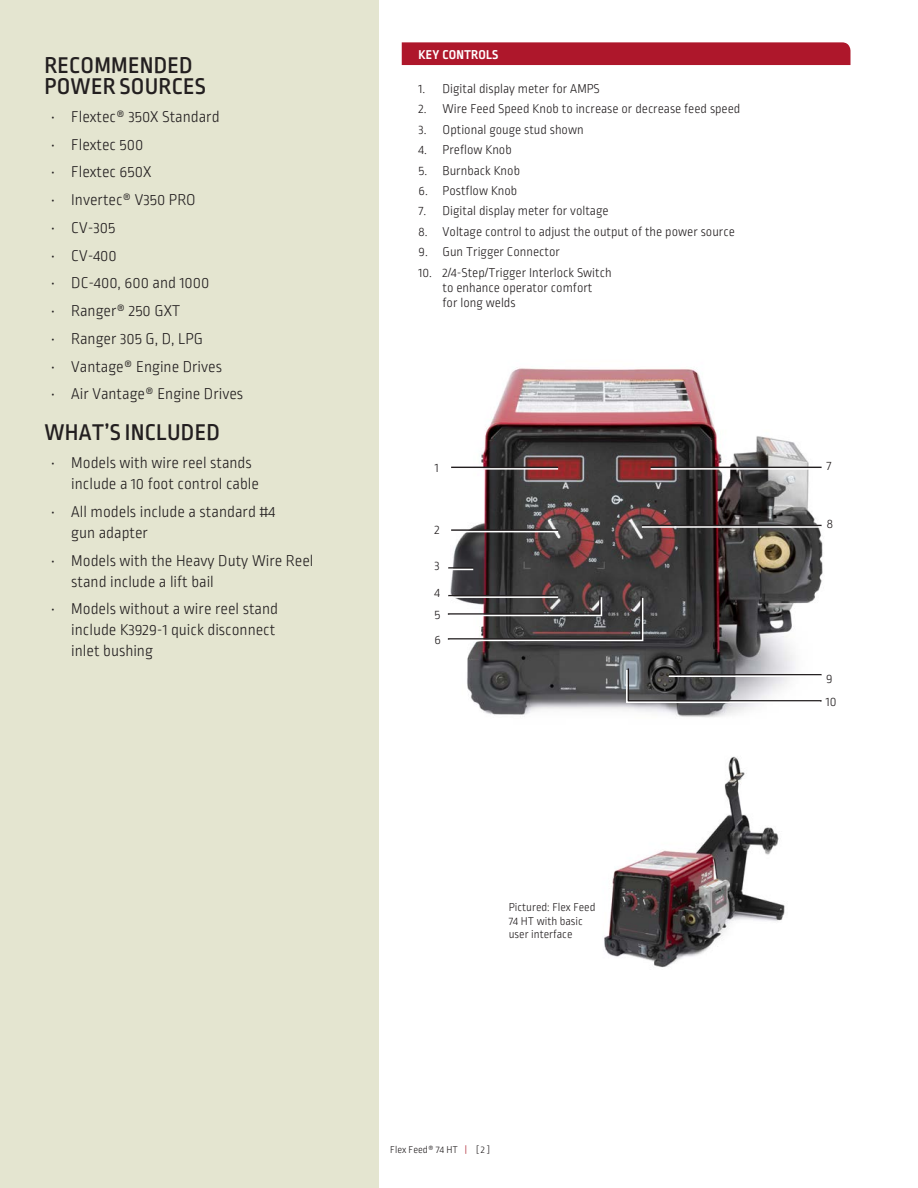
<style>
.page{position:relative;width:918px;height:1188px;background:#fff}
.page>*{position:absolute;margin:0;border:0;box-sizing:border-box;transform-origin:0 0}
._04-Main_Text{font:500 24px/21px "Ropa Sans Pro";letter-spacing:.01em;color:#231f20}
.t1{font:300 16.5px/21px "Ropa Sans Pro";color:#231f20}
.P_R_Q_Bullet_Points{font:300 13.5px/15px "Ropa Sans Pro";color:#231f20}
.Red_Sub_Head{font:700 13.5px "Ropa Sans Pro";letter-spacing:.01em;color:#fff}
.t2{font:300 12px/13.5px "Ropa Sans Pro";color:#231f20}
.t3{font:300 10.5px "Ropa Sans Pro";color:#231f20}
.s1{color:#ab1e2c}
</style>
<div class="page">
<div style="left:0;top:0;width:379px;height:1188px;background:#e4e5d0"></div>
<img style="left:604px;top:756px;width:181px;height:212px">
<img style="left:450px;top:368px;width:373px;height:350px">
<div style="left:402px;top:42px;width:448px;height:23px;background:#ae172b"></div>
<hr style="left:451px;top:467px;width:107px;height:1px;background:#231f20">
<hr style="left:651px;top:467px;width:171px;height:1px;background:#231f20">
<hr style="left:642px;top:525px;width:180px;height:1px;background:#231f20">
<hr style="left:451px;top:529px;width:107px;height:2px;background:#231f20">
<hr style="left:448px;top:567px;width:25px;height:2px;background:#231f20">
<hr style="left:451px;top:468px;width:107px;height:2px;background:#fff">
<hr style="left:651px;top:468px;width:171px;height:2px;background:#fff">
<hr style="left:642px;top:526px;width:180px;height:2px;background:#fff">
<hr style="left:451px;top:531px;width:107px;height:1px;background:#fff">
<svg style="left:450px;top:569px;width:23px;height:1px"></svg>
<svg style="left:447px;top:594px;width:197px;height:48px"></svg>
<svg style="left:625px;top:667px;width:198px;height:37px"></svg>
<p class="_04-Main_Text" style="left:44px;top:56px;width:163px">RECOMMENDED<br>POWER SOURCES</p>
<p class="t1" style="left:51px;top:107px;width:170px">• Flextec® 350X Standard</p>
<p class="t1" style="left:51px;top:135px;width:94px">• Flextec 500</p>
<p class="t1" style="left:51px;top:163px;width:102px">• Flextec 650X</p>
<p class="t1" style="left:51px;top:190px;width:146px">• Invertec® V350 PRO</p>
<p class="t1" style="left:51px;top:218px;width:66px">• CV-305</p>
<p class="t1" style="left:51px;top:246px;width:67px">• CV-400</p>
<p class="t1" style="left:51px;top:274px;width:160px">• DC-400, 600 and 1000</p>
<p class="t1" style="left:51px;top:301px;width:131px">• Ranger® 250 GXT</p>
<p class="t1" style="left:51px;top:329px;width:154px">• Ranger 305 G, D, LPG</p>
<p class="t1" style="left:51px;top:357px;width:173px">• Vantage® Engine Drives</p>
<p class="t1" style="left:51px;top:385px;width:194px">• Air Vantage® Engine Drives</p>
<p class="_04-Main_Text" style="left:44px;top:423px;width:177px">WHAT’S INCLUDED</p>
<p class="t1" style="left:71px;top:453px;width:189px;text-indent:-20px">• Models with wire reel stands include a 10 foot control cable</p>
<p class="t1" style="left:71px;top:502px;width:206px;text-indent:-20px">• All models include a standard #4 gun adapter</p>
<p class="t1" style="left:71px;top:551px;width:244px;text-indent:-20px">• Models with the Heavy Duty Wire Reel stand include a lift bail</p>
<p class="t1" style="left:71px;top:600px;width:208px;text-indent:-20px">• Models without a wire reel stand include K3929-1 quick disconnect inlet bushing</p>
<p class="Red_Sub_Head" style="left:419px;top:47px;width:81px">KEY CONTROLS</p>
<p class="P_R_Q_Bullet_Points" style="left:419px;top:82px;width:183px">1. Digital display meter for AMPS</p>
<p class="P_R_Q_Bullet_Points" style="left:419px;top:102px;width:323px">2. Wire Feed Speed Knob to increase or decrease feed speed</p>
<p class="P_R_Q_Bullet_Points" style="left:419px;top:123px;width:167px">3. Optional gouge stud shown</p>
<p class="P_R_Q_Bullet_Points" style="left:419px;top:143px;width:95px">4. Preflow Knob</p>
<p class="P_R_Q_Bullet_Points" style="left:419px;top:164px;width:103px">5. Burnback Knob</p>
<p class="P_R_Q_Bullet_Points" style="left:419px;top:184px;width:100px">6. Postflow Knob</p>
<p class="P_R_Q_Bullet_Points" style="left:419px;top:204px;width:192px">7. Digital display meter for voltage</p>
<p class="P_R_Q_Bullet_Points" style="left:419px;top:225px;width:318px">8. Voltage control to adjust the output of the power source</p>
<p class="P_R_Q_Bullet_Points" style="left:419px;top:245px;width:143px">9. Gun Trigger Connector</p>
<p class="P_R_Q_Bullet_Points" style="left:443px;top:266px;width:171px;text-indent:-24px">10. 2/4-Step/Trigger Interlock Switch to enhance operator comfort<br>for long welds</p>
<p class="P_R_Q_Bullet_Points" style="left:435px;top:461px;width:5px">1</p>
<p class="P_R_Q_Bullet_Points" style="left:826px;top:459px;width:7px">7</p>
<p class="P_R_Q_Bullet_Points" style="left:434px;top:523px;width:7px">2</p>
<p class="P_R_Q_Bullet_Points" style="left:434px;top:559px;width:7px">3</p>
<p class="P_R_Q_Bullet_Points" style="left:434px;top:586px;width:7px">4</p>
<p class="P_R_Q_Bullet_Points" style="left:434px;top:608px;width:7px">5</p>
<p class="P_R_Q_Bullet_Points" style="left:434px;top:633px;width:8px">6</p>
<p class="t2" style="left:509px;top:902px;width:88px">Pictured: Flex Feed<br>74 HT with basic user interface</p>
<p class="P_R_Q_Bullet_Points" style="left:827px;top:517px;width:8px">8</p>
<p class="P_R_Q_Bullet_Points" style="left:826px;top:672px;width:8px">9</p>
<p class="P_R_Q_Bullet_Points" style="left:826px;top:695px;width:12px">10</p>
<p class="t3" style="left:390px;top:1144px;width:101px">Flex Feed® 74 HT <span class="s1">|</span> [ 2 ]</p>
</div>
